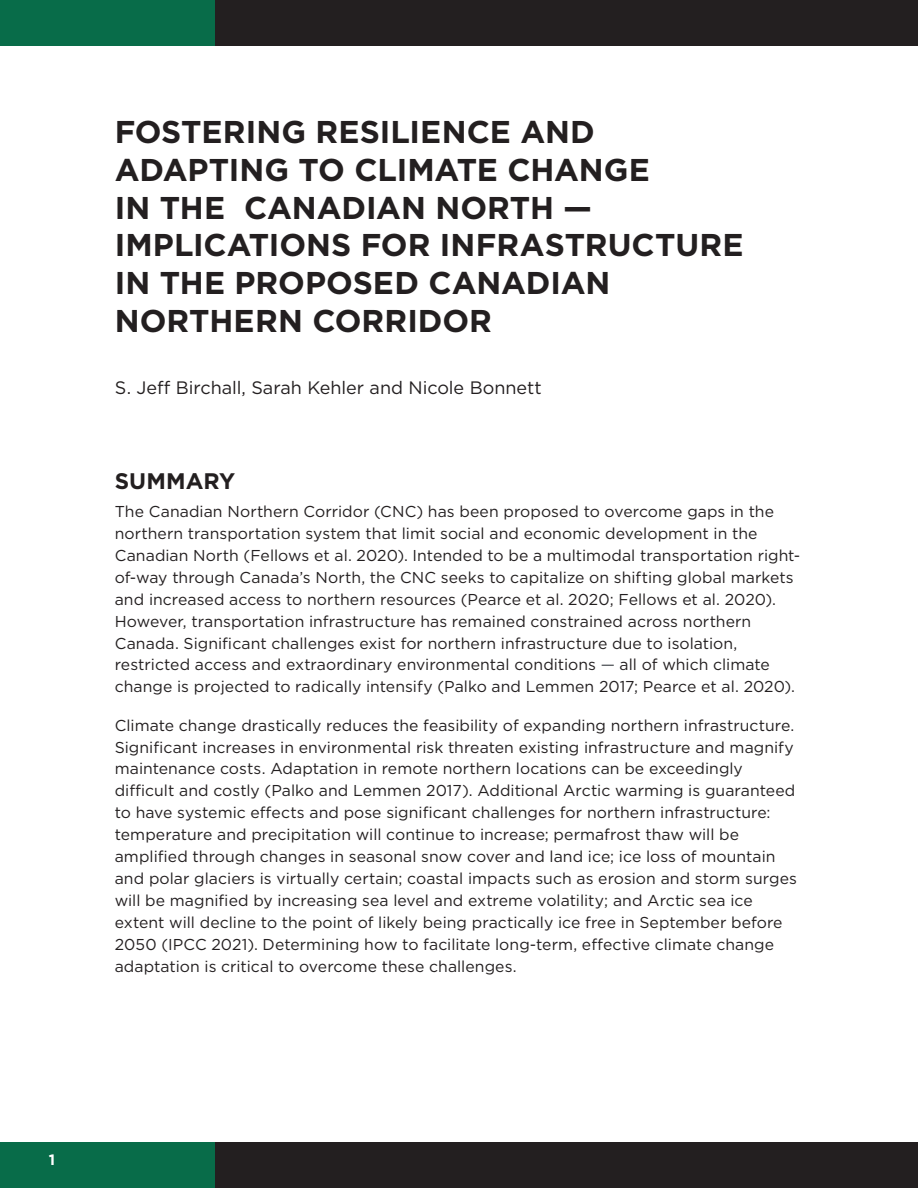
<style>
.page{position:relative;width:918px;height:1188px;background:#fff}
.page>*{position:absolute;margin:0;border:0;box-sizing:border-box;transform-origin:0 0}
.t1{font:700 31.5px/37.8px "Gotham";color:#231f20}
.t2{font:700 22.5px "Gotham";color:#231f20}
.t3{font:18px "Gotham";color:#231f20}
.t4{font:15.75px/21.9px "Gotham";letter-spacing:.005em;color:#231f20}
.t5{font:700 15px "Gotham";color:#fff}
.s1{color:#4d5156}
</style>
<div class="page">
<div style="left:0;top:1143px;width:215px;height:45px;background:#086c49"></div>
<div style="left:0;top:0;width:215px;height:45px;background:#086c49"></div>
<div style="left:215px;top:1143px;width:703px;height:45px;background:#231f20"></div>
<div style="left:215px;top:0;width:703px;height:45px;background:#231f20"></div>
<h1 class="t1" style="left:115px;top:113px;width:630px">FOSTERING RESILIENCE AND<br>ADAPTING TO CLIMATE CHANGE<br>IN THE CANADIAN NORTH —<br>IMPLICATIONS FOR INFRASTRUCTURE<br>IN THE PROPOSED CANADIAN<br>NORTHERN CORRIDOR</h1>
<p class="t3" style="left:115px;top:376px;width:429px">S. Jeff Birchall, Sarah Kehler and Nicole Bonnett</p>
<h2 class="t2" style="left:115px;top:466px;width:122px">SUMMARY</h2>
<p class="t4" style="left:115px;top:500px;width:687px">The Canadian Northern Corridor (CNC) has been proposed to overcome gaps in the northern transportation system that limit social and economic development in the Canadian North (Fellows et al. 2020). Intended to be a multimodal transportation right&shy;of-way through Canada’s North, the CNC seeks to capitalize on shifting global markets and increased access to northern resources (Pearce et al. 2020; Fellows et al. 2020).<br>However, transportation infrastructure has remained constrained across northern Canada. Significant challenges exist for northern infrastructure due to isolation, restricted access and extraordinary environmental conditions <span class="s1">—</span> all of which climate change is projected to radically intensify (Palko and Lemmen 2017; Pearce et al. 2020).</p>
<p class="t4" style="left:115px;top:714px;width:684px">Climate change drastically reduces the feasibility of expanding northern infrastructure.<br>Significant increases in environmental risk threaten existing infrastructure and magnify maintenance costs. Adaptation in remote northern locations can be exceedingly difficult and costly (Palko and Lemmen 2017). Additional Arctic warming is guaranteed to have systemic effects and pose significant challenges for northern infrastructure: temperature and precipitation will continue to increase; permafrost thaw will be amplified through changes in seasonal snow cover and land ice; ice loss of mountain and polar glaciers is virtually certain; coastal impacts such as erosion and storm surges will be magnified by increasing sea level and extreme volatility; and Arctic sea ice extent will decline to the point of likely being practically ice free in September before 2050 (IPCC 2021). Determining how to facilitate long-term, effective climate change adaptation is critical to overcome these challenges.</p>
<p class="t5" style="left:49px;top:1150px;width:8px">1</p>
</div>
